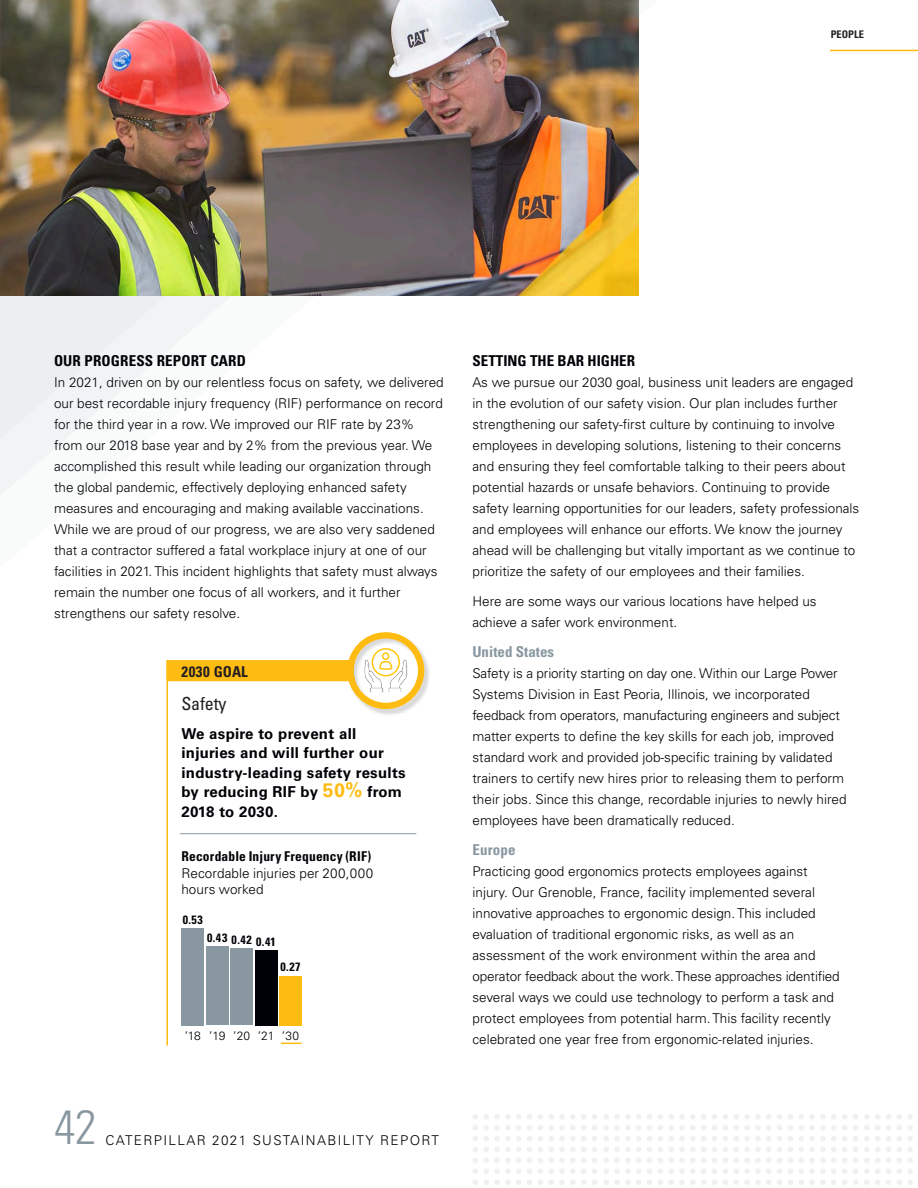
<style>
.page{position:relative;width:918px;height:1188px;background:#fff}
.page>*{position:absolute;margin:0;border:0;box-sizing:border-box;transform-origin:0 0}
.t1{font:300 condensed 48px "Univers LT Std";color:#8897a0}
.New_Body_Copy{font:condensed 18px "Univers LT Std";letter-spacing:-.01em;color:#231f20}
.t2{font:700 15px/19.5px "Univers LT Std";letter-spacing:.02em;color:#000106}
.New_Body_Copy-2{font:700 condensed 15px "Univers LT Std";letter-spacing:.01em;color:#000106}
.New_Body_Copy-3{font:700 condensed 15px "Univers LT Std";color:#8897a0}
.t3{font:700 condensed 15px "Univers LT Std";letter-spacing:.02em;color:#231f20}
.New_Body_Copy-4{font:300 13.5px/21px "Univers LT Std";color:#000106}
.Body{font:300 13.5px/16.5px "Univers LT Std";letter-spacing:.005em;color:#000106}
.New_Body_Copy-5{font:300 13.5px "Univers LT Std";letter-spacing:.1em;color:#000106}
.t4{font:700 condensed 12px "Univers LT Std";letter-spacing:.05em;color:#000106}
.t5{font:300 12px "Univers LT Std";letter-spacing:-.01em;color:#000106}
.t6{font:700 condensed 10.5px "Univers LT Std";color:#231f20}
.s1{font-size:19.5px;color:#febb12}
.s2{font-weight:700;font-stretch:condensed}
</style>
<div class="page">
<svg style="left:0;top:296px;width:231px;height:199px;fill:#f2f3f4"></svg>
<svg style="left:788px;top:1114px;width:59px;height:16px"></svg>
<svg style="left:853px;top:1114px;width:5px;height:16px"></svg>
<svg style="left:788px;top:1136px;width:59px;height:5px"></svg>
<svg style="left:853px;top:1136px;width:5px;height:5px"></svg>
<svg style="left:788px;top:1147px;width:59px;height:5px"></svg>
<svg style="left:853px;top:1147px;width:5px;height:5px"></svg>
<svg style="left:788px;top:1158px;width:59px;height:27px"></svg>
<svg style="left:853px;top:1158px;width:5px;height:27px"></svg>
<svg style="left:864px;top:1114px;width:27px;height:16px"></svg>
<svg style="left:897px;top:1114px;width:16px;height:16px"></svg>
<svg style="left:864px;top:1136px;width:27px;height:5px"></svg>
<svg style="left:897px;top:1136px;width:16px;height:5px"></svg>
<svg style="left:864px;top:1147px;width:27px;height:5px"></svg>
<svg style="left:897px;top:1147px;width:16px;height:5px"></svg>
<svg style="left:864px;top:1158px;width:27px;height:27px"></svg>
<svg style="left:897px;top:1158px;width:16px;height:27px"></svg>
<svg style="left:603px;top:1114px;width:38px;height:16px"></svg>
<svg style="left:647px;top:1114px;width:5px;height:16px"></svg>
<svg style="left:658px;top:1114px;width:59px;height:16px"></svg>
<svg style="left:723px;top:1114px;width:59px;height:16px"></svg>
<svg style="left:603px;top:1136px;width:38px;height:5px"></svg>
<svg style="left:647px;top:1136px;width:5px;height:5px"></svg>
<svg style="left:658px;top:1136px;width:59px;height:5px"></svg>
<svg style="left:723px;top:1136px;width:59px;height:5px"></svg>
<svg style="left:603px;top:1147px;width:38px;height:5px"></svg>
<svg style="left:647px;top:1147px;width:5px;height:5px"></svg>
<svg style="left:658px;top:1147px;width:59px;height:5px"></svg>
<svg style="left:723px;top:1147px;width:59px;height:5px"></svg>
<svg style="left:603px;top:1158px;width:38px;height:27px"></svg>
<svg style="left:647px;top:1158px;width:5px;height:27px"></svg>
<svg style="left:658px;top:1158px;width:59px;height:27px"></svg>
<svg style="left:723px;top:1158px;width:59px;height:27px"></svg>
<svg style="left:473px;top:1114px;width:59px;height:16px"></svg>
<svg style="left:538px;top:1114px;width:59px;height:16px"></svg>
<svg style="left:473px;top:1136px;width:59px;height:5px"></svg>
<svg style="left:538px;top:1136px;width:59px;height:5px"></svg>
<svg style="left:473px;top:1147px;width:59px;height:5px"></svg>
<svg style="left:538px;top:1147px;width:59px;height:5px"></svg>
<svg style="left:473px;top:1158px;width:59px;height:27px"></svg>
<svg style="left:538px;top:1158px;width:59px;height:27px"></svg>
<hr style="left:830px;top:50px;width:88px;height:1px;background:#febb12">
<img style="left:0;top:0;width:638px;height:296px">
<hr style="left:166px;top:661px;width:2px;height:385px;background:#febb12">
<hr style="left:180px;top:833px;width:236px;height:1px;background:#8897a0">
<svg style="left:281px;top:1043px;width:21px;height:1px"></svg>
<div style="left:181px;top:928px;width:23px;height:97px;background:#8897a0"></div>
<div style="left:206px;top:947px;width:23px;height:78px;background:#8897a0"></div>
<div style="left:230px;top:948px;width:23px;height:77px;background:#8897a0"></div>
<div style="left:255px;top:950px;width:23px;height:75px;background:#000106"></div>
<div style="left:279px;top:976px;width:23px;height:49px;background:#febb12"></div>
<div style="left:348px;top:633px;width:83px;height:83px;background:#231f20;opacity:.17"></div>
<svg style="left:166px;top:632px;width:258px;height:77px"></svg>
<p class="t6" style="left:831px;top:28px;width:35px">PEOPLE</p>
<p class="New_Body_Copy-2" style="left:54px;top:352px;width:193px">OUR PROGRESS REPORT CARD</p>
<p class="New_Body_Copy-4" style="left:54px;top:372px;width:391px">In 2021, driven on by our relentless focus on safety, we delivered our best recordable injury frequency (RIF) performance on record for the third year in a row. We improved our RIF rate by 23% from our 2018 base year and by 2% from the previous year. We accomplished this result while leading our organization through the global pandemic, effectively deploying enhanced safety measures and encouraging and making available vaccinations.<br>While we are proud of our progress, we are also very saddened that a contractor suffered a fatal workplace injury at one of our facilities in 2021. This incident highlights that safety must always remain the number one focus of all workers, and it further strengthens our safety resolve.</p>
<p class="t3" style="left:181px;top:662px;width:68px">2030 GOAL</p>
<p class="New_Body_Copy" style="left:181px;top:692px;width:47px">Safety</p>
<p class="t2" style="left:181px;top:724px;width:226px">We aspire to prevent all injuries and will further our industry-leading safety results by reducing RIF by <span class="s1">50%</span> from<br>2018 to 2030.</p>
<p class="Body" style="left:181px;top:848px;width:194px"><span class="s2">Recordable Injury Frequency (RIF)<br></span>Recordable injuries per 200,000 hours worked</p>
<p class="t4" style="left:183px;top:912px;width:22px">0.53</p>
<p class="t4" style="left:207px;top:932px;width:70px">0.43 0.42 0.41</p>
<p class="t4" style="left:280px;top:959px;width:22px">0.27</p>
<p class="t5" style="left:185px;top:1028px;width:116px">’18 ’19 ’20 ’21 ’30</p>
<h1 class="t1" style="left:54px;top:1099px;width:44px">42</h1>
<p class="New_Body_Copy-5" style="left:105px;top:1132px;width:335px">CATERPILLAR 2021 SUSTAINABILITY REPORT</p>
<p class="New_Body_Copy-2" style="left:472px;top:352px;width:164px">SETTING THE BAR HIGHER</p>
<p class="New_Body_Copy-4" style="left:472px;top:372px;width:388px">As we pursue our 2030 goal, business unit leaders are engaged in the evolution of our safety vision. Our plan includes further strengthening our safety-first culture by continuing to involve employees in developing solutions, listening to their concerns and ensuring they feel comfortable talking to their peers about potential hazards or unsafe behaviors. Continuing to provide safety learning opportunities for our leaders, safety professionals and employees will enhance our efforts. We know the journey ahead will be challenging but vitally important as we continue to prioritize the safety of our employees and their families.</p>
<p class="New_Body_Copy-4" style="left:472px;top:591px;width:346px">Here are some ways our various locations have helped us achieve a safer work environment.</p>
<p class="New_Body_Copy-3" style="left:472px;top:643px;width:83px">United States</p>
<p class="New_Body_Copy-4" style="left:472px;top:663px;width:376px">Safety is a priority starting on day one. Within our Large Power Systems Division in East Peoria, Illinois, we incorporated feedback from operators, manufacturing engineers and subject matter experts to define the key skills for each job, improved standard work and provided job-specific training by validated trainers to certify new hires prior to releasing them to perform their jobs. Since this change, recordable injuries to newly hired employees have been dramatically reduced.</p>
<p class="New_Body_Copy-3" style="left:472px;top:841px;width:45px">Europe</p>
<p class="New_Body_Copy-4" style="left:472px;top:861px;width:369px">Practicing good ergonomics protects employees against injury. Our Grenoble, France, facility implemented several innovative approaches to ergonomic design. This included evaluation of traditional ergonomic risks, as well as an assessment of the work environment within the area and operator feedback about the work. These approaches identified several ways we could use technology to perform a task and protect employees from potential harm. This facility recently celebrated one year free from ergonomic-related injuries.</p>
</div>
